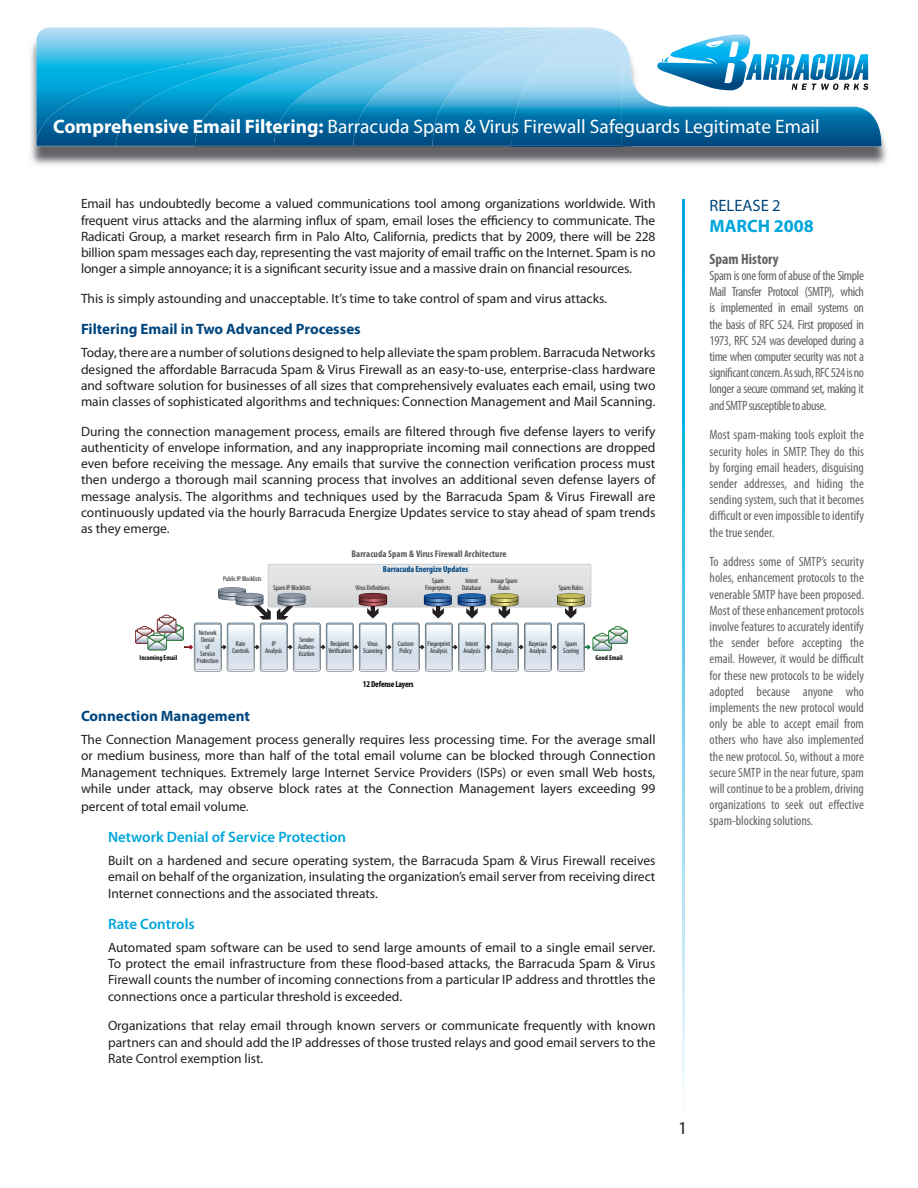
<style>
.page{position:relative;width:918px;height:1188px;background:#fff}
.page>*{position:absolute;margin:0;border:0;box-sizing:border-box;transform-origin:0 0}
.t1{font:19.5px "Myriad Pro";color:#fff}
._09_Whitepaper_Table{font:700 18px "Myriad Pro";color:#00a6db}
.t2{font:18px "Myriad Pro";color:#231f20}
._09_Whitepaper_Table-2{font:16.5px "Myriad Pro";color:#00467e}
._09_Whitepaper{font:700 15px "Myriad Pro";color:#00467e}
._09_Whitepaper-2{font:600 15px "Myriad Pro";color:#00a6db}
._09_Whitepaper_Table-3{font:700 condensed 15px "Myriad Pro";color:#636366}
._09_Whitepaper-3{font:13.5px/16.2px "Myriad Pro";color:#231f20;text-align:justify}
._09_Whitepaper_Table-4{font:condensed 13.5px/16.2px "Myriad Pro";color:#636366;text-align:justify}
.t3{font:700 condensed 9.6px "Myriad Pro";letter-spacing:.01em;color:#57585a}
.t4{font:700 condensed 8.85px "Myriad Pro";color:#00467e}
.t5{font:700 condensed 8.85px "Myriad Pro";letter-spacing:-.025em;color:#050504}
.t6{font:condensed 7.05px/7.1px "Myriad Pro";letter-spacing:-.01em;color:#231f20;text-align:center}
.t7{font:700 condensed 7.05px "Myriad Pro";color:#050504}
.s1{font-weight:700}
.s2{font-style:italic;font-stretch:condensed}
</style>
<div class="page">
<svg style="left:683px;top:199px;width:1px;height:892px"></svg>
<img style="left:31px;top:37px;width:46px;height:128px">
<img style="left:841px;top:134px;width:46px;height:31px">
<img style="left:77px;top:146px;width:764px;height:19px">
<svg style="left:621px;top:146px;width:260px;height:1px"></svg>
<img style="left:37px;top:28px;width:79px;height:118px">
<img style="left:116px;top:146px;width:505px;height:1px">
<img style="left:116px;top:28px;width:79px;height:118px">
<img style="left:195px;top:28px;width:79px;height:118px">
<img style="left:274px;top:28px;width:322px;height:118px">
<img style="left:353px;top:29px;width:80px;height:117px">
<img style="left:433px;top:29px;width:163px;height:117px">
<svg style="left:596px;top:28px;width:154px;height:12px"></svg>
<img style="left:512px;top:31px;width:109px;height:115px">
<img style="left:621px;top:40px;width:260px;height:106px">
<svg style="left:135px;top:564px;width:493px;height:107px"></svg>
<img style="left:559px;top:625px;width:25px;height:44px">
<p class="t1" style="left:53px;top:114px;width:768px"><span class="s1">Comprehensive Email Filtering:</span> Barracuda Spam &amp; Virus Firewall Safeguards Legitimate Email</p>
<p class="_09_Whitepaper-3" style="left:81px;top:196px;width:576px">Email has undoubtedly become a valued communications tool among organizations worldwide. With frequent virus attacks and the alarming influx of spam, email loses the efficiency to communicate. The Radicati Group, a market research firm in Palo Alto, California, predicts that by 2009, there will be 228 billion spam messages each day, representing the vast majority of email traffic on the Internet. Spam is no longer a simple annoyance; it is a significant security issue and a massive drain on financial resources.</p>
<p class="_09_Whitepaper-3" style="left:81px;top:290px;width:528px">This is simply astounding and unacceptable. It’s time to take control of spam and virus attacks.</p>
<p class="_09_Whitepaper" style="left:81px;top:320px;width:281px">Filtering Email in Two Advanced Processes</p>
<p class="_09_Whitepaper-3" style="left:81px;top:345px;width:576px">Today, there are a number of solutions designed to help alleviate the spam problem. Barracuda Networks designed the affordable Barracuda Spam &amp; Virus Firewall as an easy-to-use, enterprise-class hardware and software solution for businesses of all sizes that comprehensively evaluates each email, using two main classes of sophisticated algorithms and techniques: Connection Management and Mail Scanning.</p>
<p class="_09_Whitepaper-3" style="left:81px;top:423px;width:576px">During the connection management process, emails are filtered through five defense layers to verify authenticity of envelope information, and any inappropriate incoming mail connections are dropped even before receiving the message. Any emails that survive the connection verification process must then undergo a thorough mail scanning process that involves an additional seven defense layers of message analysis. The algorithms and techniques used by the Barracuda Spam &amp; Virus Firewall are continuously updated via the hourly Barracuda Energize Updates service to stay ahead of spam trends as they emerge.</p>
<p class="t4" style="left:383px;top:564px;width:87px">Barracuda Energize Updates</p>
<p class="t3" style="left:351px;top:548px;width:157px">Barracuda Spam &amp; Virus Firewall Architecture</p>
<p class="t6" style="left:223px;top:575px;width:40px">Public IP Blocklists</p>
<p class="t6" style="left:273px;top:584px;width:39px">Spam IP Blocklists</p>
<p class="t6" style="left:356px;top:584px;width:36px">Virus Definitions</p>
<p class="t6" style="left:425px;top:577px;width:27px">Spam<br>Fingerprints</p>
<p class="t6" style="left:462px;top:577px;width:21px">Intent<br>Database</p>
<p class="t6" style="left:491px;top:577px;width:28px">Image Spam<br>Rules</p>
<p class="t6" style="left:559px;top:584px;width:26px">Spam Rules</p>
<p class="t6" style="left:197px;top:629px;width:23px">Network<br>Denial<br>of<br>Service<br>Protection</p>
<p class="t6" style="left:232px;top:640px;width:19px">Rate<br>Controls</p>
<p class="t6" style="left:265px;top:640px;width:19px">IP<br>Analysis</p>
<p class="t6" style="left:298px;top:636px;width:19px;text-align:left">Sender<br>Authen&shy;tication</p>
<p class="t6" style="left:328px;top:640px;width:24px;text-align:left">Recipient<br>Verification</p>
<p class="t6" style="left:363px;top:640px;width:21px">Virus<br>Scanning</p>
<p class="t6" style="left:398px;top:640px;width:17px;text-align:left">Custom<br>Policy</p>
<p class="t6" style="left:428px;top:640px;width:24px">Fingerprint<br>Analysis</p>
<p class="t6" style="left:463px;top:640px;width:19px">Intent<br>Analysis</p>
<p class="t6" style="left:496px;top:640px;width:19px;text-align:left">Image<br>Analysis</p>
<p class="t6" style="left:529px;top:640px;width:20px;text-align:left">Bayesian<br>Analysis</p>
<p class="t6" style="left:563px;top:640px;width:17px;text-align:left">Spam<br>Scoring</p>
<p class="t7" style="left:140px;top:653px;width:39px">Incoming Email</p>
<p class="t7" style="left:595px;top:653px;width:29px">Good Email</p>
<p class="t5" style="left:363px;top:679px;width:52px">12 Defense Layers</p>
<p class="_09_Whitepaper" style="left:81px;top:706px;width:170px">Connection Management</p>
<p class="_09_Whitepaper-3" style="left:81px;top:731px;width:576px">The Connection Management process generally requires less processing time. For the average small or medium business, more than half of the total email volume can be blocked through Connection Management techniques. Extremely large Internet Service Providers (ISPs) or even small Web hosts, while under attack, may observe block rates at the Connection Management layers exceeding 99</p>
<p class="_09_Whitepaper-3" style="left:81px;top:798px;width:169px">percent of total email volume<span class="s2">.</span></p>
<p class="_09_Whitepaper-2" style="left:108px;top:828px;width:240px">Network Denial of Service Protection</p>
<p class="_09_Whitepaper-3" style="left:108px;top:852px;width:549px">Built on a hardened and secure operating system, the Barracuda Spam &amp; Virus Firewall receives email on behalf of the organization, insulating the organization’s email server from receiving direct Internet connections and the associated threats.</p>
<p class="_09_Whitepaper-2" style="left:108px;top:914px;width:88px">Rate Controls</p>
<p class="_09_Whitepaper-3" style="left:108px;top:939px;width:549px">Automated spam software can be used to send large amounts of email to a single email server.<br>To protect the email infrastructure from these flood-based attacks, the Barracuda Spam &amp; Virus Firewall counts the number of incoming connections from a particular IP address and throttles the connections once a particular threshold is exceeded.</p>
<p class="_09_Whitepaper-3" style="left:108px;top:1017px;width:549px">Organizations that relay email through known servers or communicate frequently with known partners can and should add the IP addresses of those trusted relays and good email servers to the Rate Control exemption list.</p>
<p class="t2" style="left:678px;top:1117px;width:11px">1</p>
<p class="_09_Whitepaper_Table-2" style="left:710px;top:195px;width:73px">RELEASE 2</p>
<p class="_09_Whitepaper_Table" style="left:710px;top:215px;width:106px">MARCH 2008</p>
<p class="_09_Whitepaper_Table-3" style="left:710px;top:249px;width:71px">Spam History</p>
<p class="_09_Whitepaper_Table-4" style="left:710px;top:267px;width:156px">Spam is one form of abuse of the Simple Mail Transfer Protocol (SMTP), which is implemented in email systems on the basis of RFC 524. First proposed in 1973, RFC 524 was developed during a time when computer security was not a significant concern. As such, RFC 524 is no longer a secure command set, making it and SMTP susceptible to abuse.</p>
<p class="_09_Whitepaper_Table-4" style="left:710px;top:427px;width:156px">Most spam-making tools exploit the security holes in SMTP. They do this by forging email headers, disguising sender addresses, and hiding the sending system, such that it becomes difficult or even impossible to identify the true sender.</p>
<p class="_09_Whitepaper_Table-4" style="left:710px;top:553px;width:156px">To address some of SMTP’s security holes, enhancement protocols to the venerable SMTP have been proposed.<br>Most of these enhancement protocols involve features to accurately identify the sender before accepting the email. However, it would be difficult for these new protocols to be widely adopted because anyone who implements the new protocol would only be able to accept email from others who have also implemented the new protocol. So, without a more secure SMTP in the near future, spam will continue to be a problem, driving organizations to seek out effective spam-blocking solutions.</p>
</div>
